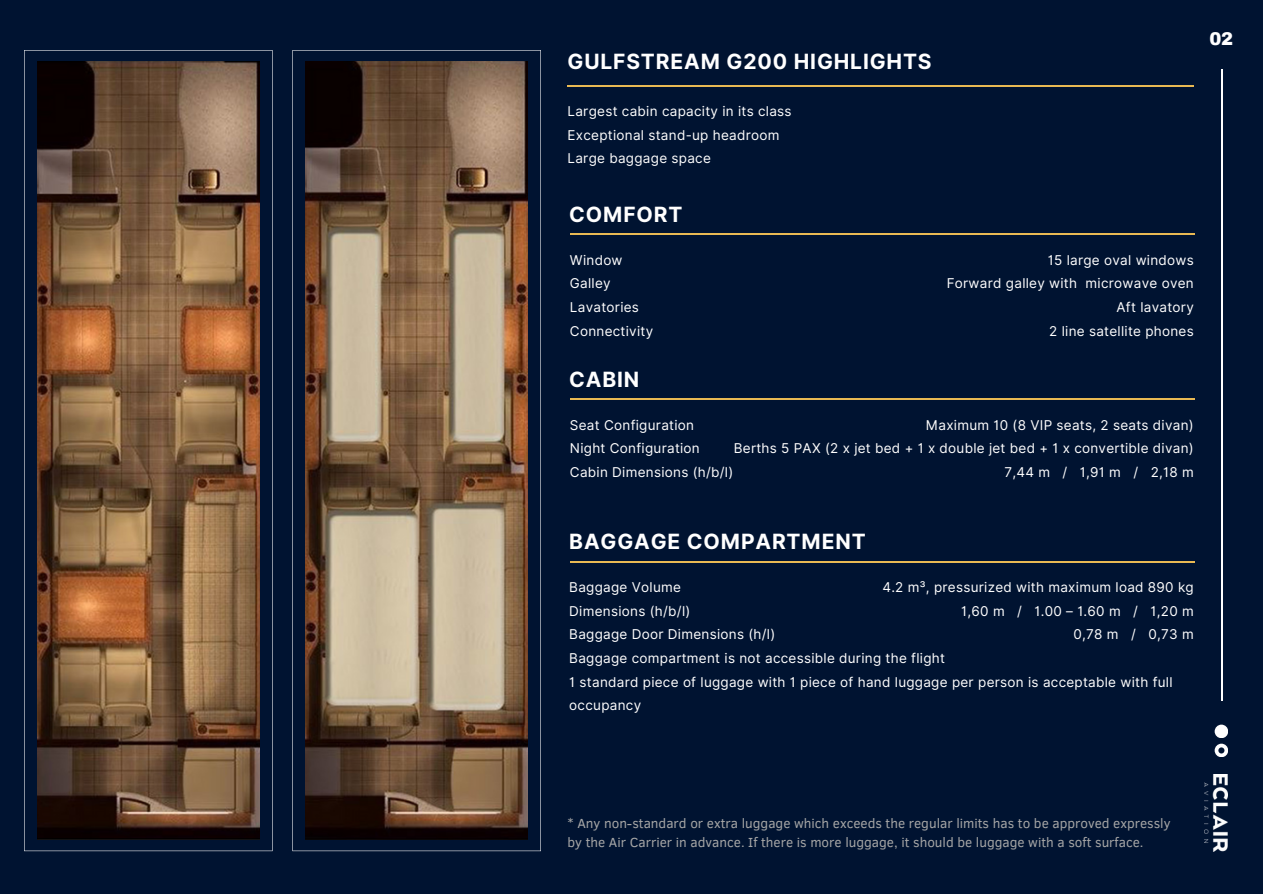
<style>
.page{position:relative;width:1263px;height:894px;background:#fff}
.page>*{position:absolute;margin:0;border:0;box-sizing:border-box;transform-origin:0 0}
.t1{font:700 21px "Inter";letter-spacing:.04em;color:#fff}
.t2{font:900 18px "Archivo";color:#fff}
.t3{font:13.5px/23.7px "Inter";letter-spacing:.02em;color:#fff}
.t4{font:13.5px/18px "Clear Sans";color:#a6a6a6}
</style>
<div class="page">
<div style="left:0;top:0;width:1263px;height:893px;background:#001331"></div>
<hr style="left:570px;top:233px;width:624px;height:2px;background:#e9b953">
<hr style="left:568px;top:85px;width:626px;height:1px;background:#e9b953">
<svg style="left:24px;top:50px;width:249px;height:800px;background:#6b4f3a"></svg>
<svg style="left:292px;top:50px;width:249px;height:800px;background:#776452"></svg>
<hr style="left:570px;top:399px;width:624px;height:1px;background:#e9b953">
<hr style="left:570px;top:561px;width:624px;height:1px;background:#e9b953">
<hr style="left:1221px;top:69px;width:1px;height:631px;background:#fff">
<svg style="left:1215px;top:743px;width:13px;height:14px"></svg>
<div style="left:1215px;top:724px;width:13px;height:14px;background:#fff;border-radius:50%"></div>
<img style="left:1205px;top:774px;width:22px;height:77px">
<p class="t1" style="left:568px;top:49px;width:366px">GULFSTREAM G200 HIGHLIGHTS</p>
<p class="t3" style="left:568px;top:99px;width:226px">Largest cabin capacity in its class</p>
<p class="t3" style="left:568px;top:123px;width:214px">Exceptional stand-up headroom</p>
<p class="t3" style="left:568px;top:146px;width:145px">Large baggage space</p>
<p class="t1" style="left:569px;top:201px;width:115px">COMFORT</p>
<h1 class="t3" style="left:570px;top:248px;width:54px">Window</h1>
<p class="t3" style="left:570px;top:271px;width:42px">Galley</p>
<p class="t3" style="left:570px;top:295px;width:71px">Lavatories</p>
<p class="t3" style="left:570px;top:319px;width:85px">Connectivity</p>
<h1 class="t3" style="left:1048px;top:248px;width:147px">15 large oval windows</h1>
<p class="t3" style="left:947px;top:271px;width:249px">Forward galley with microwave oven</p>
<p class="t3" style="left:1116px;top:295px;width:79px">Aft lavatory</p>
<p class="t3" style="left:1049px;top:319px;width:146px">2 line satellite phones</p>
<p class="t1" style="left:569px;top:366px;width:72px">CABIN</p>
<p class="t3" style="left:570px;top:413px;width:126px">Seat Configuration</p>
<h1 class="t3" style="left:570px;top:436px;width:131px">Night Configuration</h1>
<p class="t3" style="left:570px;top:460px;width:165px">Cabin Dimensions (h/b/l)</p>
<p class="t3" style="left:926px;top:413px;width:269px">Maximum 10 (8 VIP seats, 2 seats divan)</p>
<p class="t3" style="left:734px;top:436px;width:461px">Berths 5 PAX (2 x jet bed + 1 x double jet bed + 1 x convertible divan)</p>
<p class="t3" style="left:1004px;top:460px;width:191px">7,44 m / 1,91 m / 2,18 m</p>
<p class="t2" style="left:1209px;top:30px;width:25px">02</p>
<p class="t1" style="left:569px;top:528px;width:298px">BAGGAGE COMPARTMENT</p>
<p class="t3" style="left:569px;top:575px;width:113px">Baggage Volume</p>
<h1 class="t3" style="left:569px;top:598px;width:123px">Dimensions (h/b/l)</h1>
<p class="t3" style="left:569px;top:622px;width:207px">Baggage Door Dimensions (h/l)</p>
<p class="t3" style="left:569px;top:646px;width:377px">Baggage compartment is not accessible during the flight</p>
<p class="t3" style="left:569px;top:669px;width:605px">1 standard piece of luggage with 1 piece of hand luggage per person is acceptable with full occupancy</p>
<p class="t3" style="left:882px;top:575px;width:313px">4.2 m³, pressurized with maximum load 890 kg</p>
<p class="t3" style="left:961px;top:598px;width:234px">1,60 m / 1.00 – 1.60 m / 1,20 m</p>
<p class="t3" style="left:1073px;top:622px;width:122px">0,78 m / 0,73 m</p>
<p class="t4" style="left:568px;top:813px;width:604px">* Any non-standard or extra luggage which exceeds the regular limits has to be approved expressly by the Air Carrier in advance. If there is more luggage, it should be luggage with a soft surface.</p>
</div>
